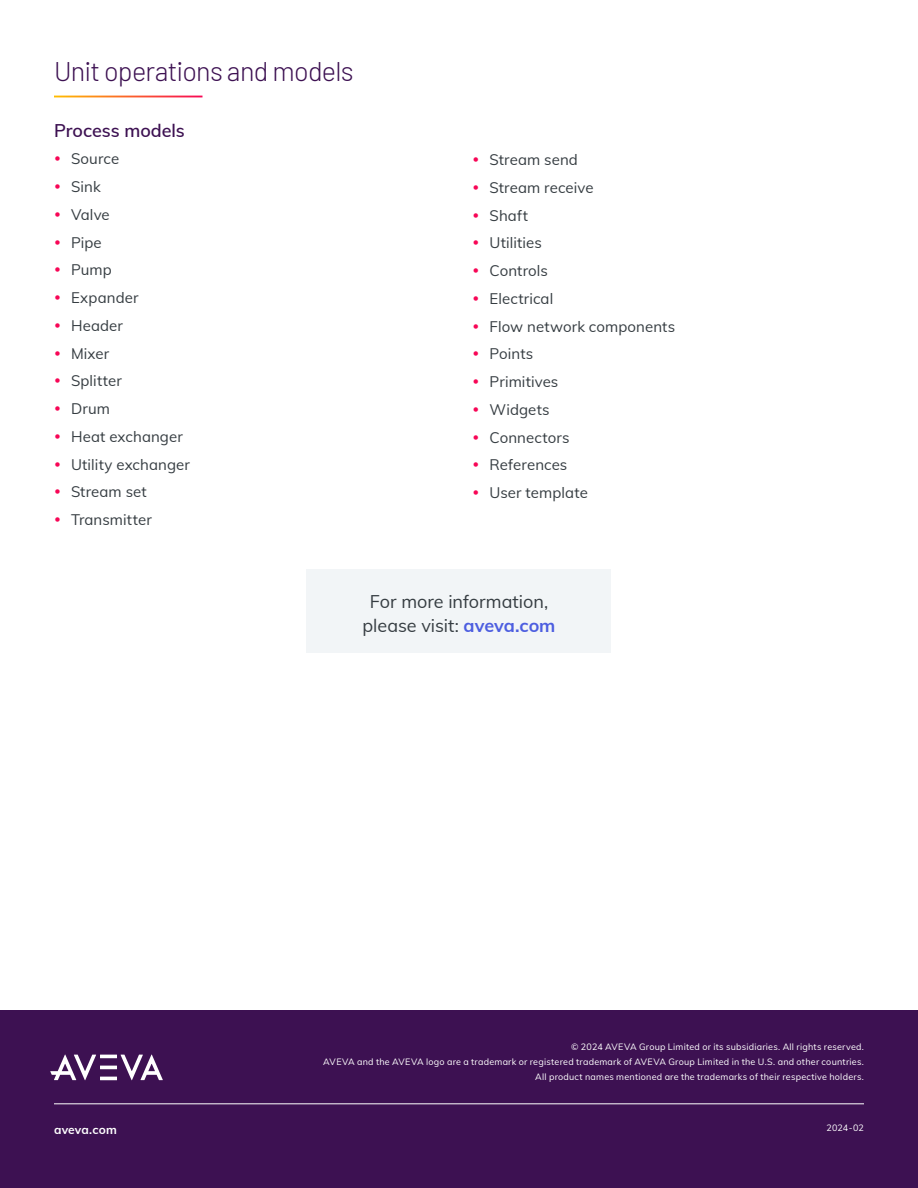
<style>
.page{position:relative;width:918px;height:1188px;background:#fff}
.page>*{position:absolute;margin:0;border:0;box-sizing:border-box;transform-origin:0 0}
.H3_Internal_Pages{font:300 27px "Barlow";letter-spacing:-.025em;color:#3d1152}
.Body_Copy{font:18px/24px "Muli";color:#363d42;text-align:center}
.S1_Subheadlines_1{font:600 18px "Muli";color:#3d1152}
.t1{font:15px "Muli";letter-spacing:.005em;color:#363d42}
.t2{font:700 12px "Muli";letter-spacing:.015em;color:#fff}
.t3{font:9px/15px "Muli";letter-spacing:.025em;color:#fff;text-align:right}
.s1{font-weight:700;color:#4d5ee0}
</style>
<div class="page">
<div style="left:0;top:1010px;width:918px;height:178px;background:#3d1152"></div>
<hr style="left:100px;top:1077px;width:17px;height:3px;background:#fff">
<hr style="left:100px;top:1066px;width:17px;height:3px;background:#fff">
<hr style="left:100px;top:1055px;width:17px;height:3px;background:#fff">
<svg style="left:50px;top:1055px;width:46px;height:25px"></svg>
<svg style="left:121px;top:1055px;width:42px;height:25px"></svg>
<hr style="left:54px;top:1104px;width:810px;height:1px;background:#fff">
<div style="left:307px;top:569px;width:304px;height:84px;background:#f2f5f7"></div>
<p class="H3_Internal_Pages" style="left:54px;top:52px;width:301px">Unit operations and models</p>
<p class="S1_Subheadlines_1" style="left:54px;top:117px;width:132px">Process models</p>
<p class="t1" style="left:71px;top:148px;width:50px">Source</p>
<p class="t1" style="left:71px;top:176px;width:31px">Sink</p>
<p class="t1" style="left:71px;top:203px;width:40px">Valve</p>
<p class="t1" style="left:71px;top:231px;width:32px">Pipe</p>
<p class="t1" style="left:71px;top:259px;width:42px">Pump</p>
<p class="t1" style="left:71px;top:287px;width:69px">Expander</p>
<p class="t1" style="left:71px;top:314px;width:53px">Header</p>
<p class="t1" style="left:71px;top:342px;width:40px">Mixer</p>
<p class="t1" style="left:71px;top:370px;width:52px">Splitter</p>
<p class="t1" style="left:71px;top:398px;width:40px">Drum</p>
<p class="t1" style="left:71px;top:425px;width:113px">Heat exchanger</p>
<p class="t1" style="left:71px;top:453px;width:120px">Utility exchanger</p>
<p class="t1" style="left:71px;top:481px;width:77px">Stream set</p>
<p class="t1" style="left:71px;top:509px;width:82px">Transmitter</p>
<p class="t1" style="left:490px;top:149px;width:90px">Stream send</p>
<p class="t1" style="left:490px;top:176px;width:106px">Stream receive</p>
<p class="t1" style="left:490px;top:204px;width:40px">Shaft</p>
<p class="t1" style="left:490px;top:232px;width:54px">Utilities</p>
<p class="t1" style="left:490px;top:260px;width:60px">Controls</p>
<p class="t1" style="left:490px;top:287px;width:65px">Electrical</p>
<p class="t1" style="left:490px;top:315px;width:187px">Flow network components</p>
<p class="t1" style="left:490px;top:343px;width:45px">Points</p>
<p class="t1" style="left:490px;top:371px;width:70px">Primitives</p>
<p class="t1" style="left:490px;top:398px;width:62px">Widgets</p>
<p class="t1" style="left:490px;top:426px;width:82px">Connectors</p>
<p class="t1" style="left:490px;top:454px;width:79px">References</p>
<p class="t1" style="left:490px;top:482px;width:100px">User template</p>
<p class="Body_Copy" style="left:362px;top:589px;width:195px">For more information, please visit: <span class="s1">aveva.com</span></p>
<p class="t2" style="left:54px;top:1121px;width:64px">aveva.com</p>
<p class="t3" style="left:323px;top:1039px;width:542px">© 2024 AVEVA Group Limited or its subsidiaries. All rights reserved.<br>AVEVA and the AVEVA logo are a trademark or registered trademark of AVEVA Group Limited in the U.S. and other countries.<br>All product names mentioned are the trademarks of their respective holders.</p>
<p class="t3" style="left:826px;top:1120px;width:39px">2024-02</p>
</div>
